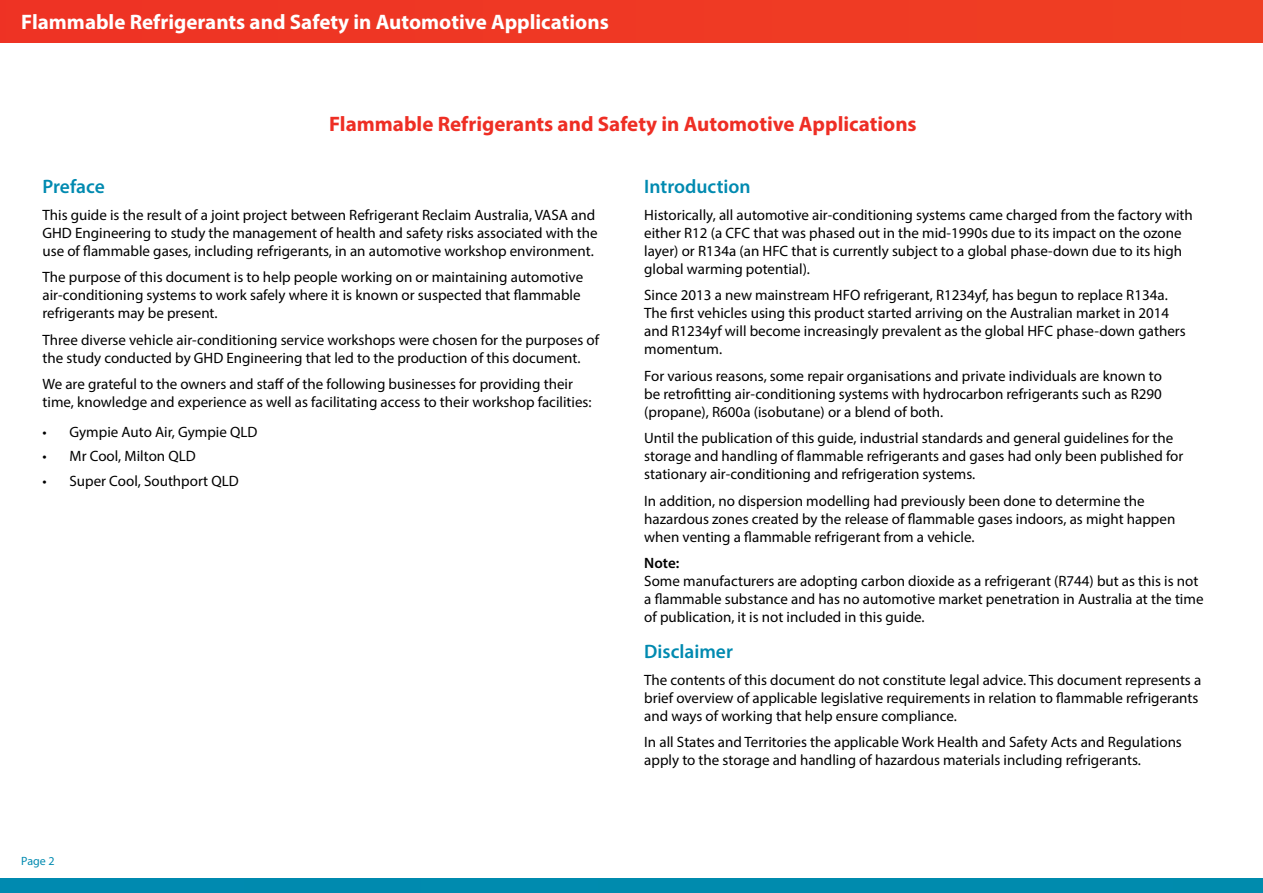
<style>
.page{position:relative;width:1263px;height:893px;background:#fff}
.page>*{position:absolute;margin:0;border:0;box-sizing:border-box;transform-origin:0 0}
.t1{font:700 21px "Myriad Pro";color:#fff}
.t2{font:700 21px "Myriad Pro";color:#ee2e24}
.t3{font:600 19.5px "Myriad Pro";color:#008ab0}
.t4{font:15px/18px "Myriad Pro";color:#000}
.t5{font:600 15px "Myriad Pro";color:#000}
.t6{font:12px "Myriad Pro";color:#008ab0}
</style>
<div class="page">
<div style="left:0;top:0;width:1263px;height:43px;background:#ef3824"></div>
<div style="left:0;top:879px;width:1263px;height:14px;background:#008bae"></div>
<h1 class="t1" style="left:21px;top:8px;width:589px">Flammable Refrigerants and Safety in Automotive Applications</h1>
<h1 class="t2" style="left:329px;top:110px;width:589px">Flammable Refrigerants and Safety in Automotive Applications</h1>
<h2 class="t3" style="left:43px;top:174px;width:64px">Preface</h2>
<p class="t4" style="left:43px;top:205px;width:557px">This guide is the result of a joint project between Refrigerant Reclaim Australia, VASA and<br>GHD Engineering to study the management of health and safety risks associated with the use of flammable gases, including refrigerants, in an automotive workshop environment.</p>
<p class="t4" style="left:43px;top:268px;width:542px">The purpose of this document is to help people working on or maintaining automotive air-conditioning systems to work safely where it is known or suspected that flammable refrigerants may be present.</p>
<p class="t4" style="left:43px;top:330px;width:558px">Three diverse vehicle air-conditioning service workshops were chosen for the purposes of the study conducted by GHD Engineering that led to the production of this document.</p>
<p class="t4" style="left:43px;top:375px;width:551px">We are grateful to the owners and staff of the following businesses for providing their time, knowledge and experience as well as facilitating access to their workshop facilities:</p>
<p class="t4" style="left:43px;top:423px;width:217px">• Gympie Auto Air, Gympie QLD</p>
<p class="t4" style="left:43px;top:447px;width:155px">• Mr Cool, Milton QLD</p>
<p class="t4" style="left:43px;top:471px;width:198px">• Super Cool, Southport QLD</p>
<p class="t6" style="left:21px;top:853px;width:35px">Page 2</p>
<h2 class="t3" style="left:644px;top:174px;width:108px">Introduction</h2>
<p class="t4" style="left:644px;top:205px;width:550px">Historically, all automotive air-conditioning systems came charged from the factory with either R12 (a CFC that was phased out in the mid-1990s due to its impact on the ozone layer) or R134a (an HFC that is currently subject to a global phase-down due to its high global warming potential).</p>
<p class="t4" style="left:644px;top:286px;width:543px">Since 2013 a new mainstream HFO refrigerant, R1234yf, has begun to replace R134a.<br>The first vehicles using this product started arriving on the Australian market in 2014 and R1234yf will become increasingly prevalent as the global HFC phase-down gathers momentum.</p>
<p class="t4" style="left:644px;top:366px;width:519px;text-align:justify">For various reasons, some repair organisations and private individuals are known to be retrofitting air-conditioning systems with hydrocarbon refrigerants such as R290 (propane), R600a (isobutane) or a blend of both.</p>
<p class="t4" style="left:644px;top:429px;width:541px">Until the publication of this guide, industrial standards and general guidelines for the storage and handling of flammable refrigerants and gases had only been published for stationary air-conditioning and refrigeration systems.</p>
<p class="t4" style="left:644px;top:491px;width:533px">In addition, no dispersion modelling had previously been done to determine the hazardous zones created by the release of flammable gases indoors, as might happen when venting a flammable refrigerant from a vehicle.</p>
<p class="t5" style="left:644px;top:554px;width:37px">Note:</p>
<p class="t4" style="left:644px;top:572px;width:561px">Some manufacturers are adopting carbon dioxide as a refrigerant (R744) but as this is not a flammable substance and has no automotive market penetration in Australia at the time of publication, it is not included in this guide.</p>
<h2 class="t3" style="left:644px;top:639px;width:90px">Disclaimer</h2>
<p class="t4" style="left:644px;top:671px;width:559px">The contents of this document do not constitute legal advice. This document represents a brief overview of applicable legislative requirements in relation to flammable refrigerants and ways of working that help ensure compliance.</p>
<p class="t4" style="left:644px;top:733px;width:539px">In all States and Territories the applicable Work Health and Safety Acts and Regulations apply to the storage and handling of hazardous materials including refrigerants.</p>
</div>
